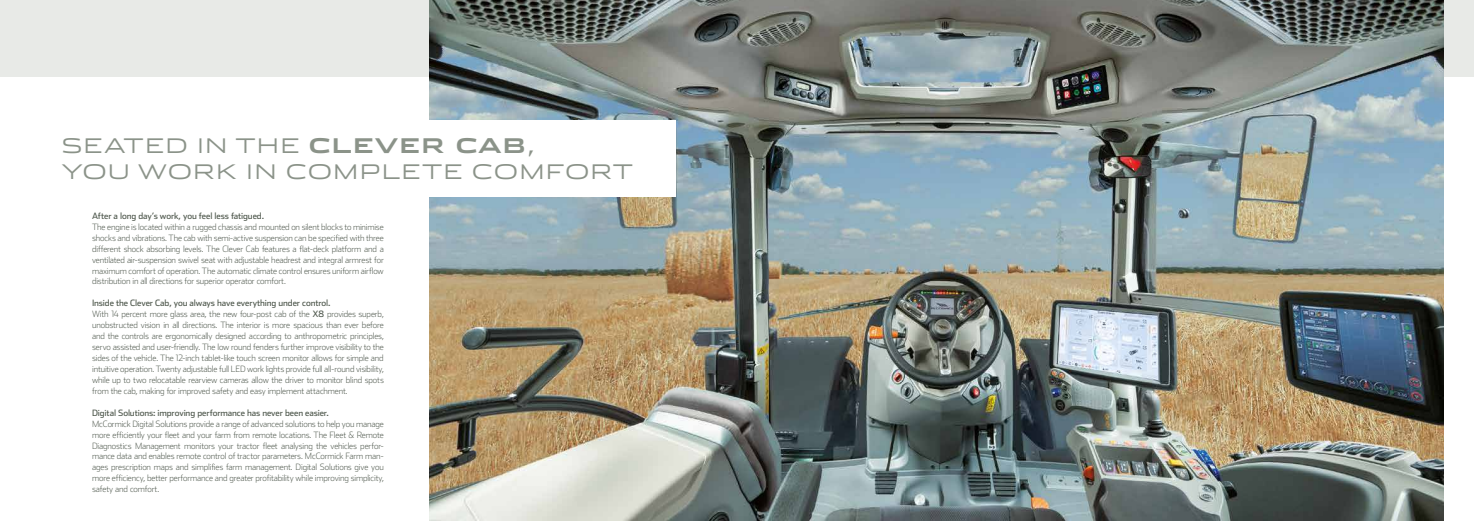
<style>
.page{position:relative;width:1474px;height:521px;background:#fff}
.page>*{position:absolute;margin:0;border:0;box-sizing:border-box;transform-origin:0 0}
.t1{font:300 20.12px/26.2px "Stainless Ext";letter-spacing:.06em;color:#8b9389}
.t2{font:200 8.75px/10.9px "Stainless";letter-spacing:-.015em;color:#515a4f;text-align:justify}
.t3{font:8.75px "Stainless";letter-spacing:-.01em;color:#515a4f}
.s1{font-weight:700}
.s2{font-weight:400}
</style>
<div class="page">
<div style="left:0;top:0;width:1473px;height:77px;background:#e8eae7"></div>
<img style="left:430px;top:0;width:1013px;height:521px">
<div style="left:61px;top:120px;width:614px;height:77px;background:#fff"></div>
<h1 class="t1" style="left:61px;top:133px;width:573px">SEATED IN THE <span class="s1">CLEVER CAB</span>,<br>YOU WORK IN COMPLETE COMFORT</h1>
<p class="t3" style="left:92px;top:210px;width:173px">After a long day’s work, you feel less fatigued.</p>
<p class="t2" style="left:92px;top:221px;width:293px">The engine is located within a rugged chassis and mounted on silent blocks to minimise shocks and vibrations. The cab with semi-active suspension can be specified with three different shock absorbing levels. The Clever Cab features a flat-deck platform and a ventilated air-suspension swivel seat with adjustable headrest and integral armrest for maximum comfort of operation. The automatic climate control ensures uniform airflow distribution in all directions for superior operator comfort.</p>
<p class="t2" style="left:92px;top:298px;width:293px;text-align:left"><span class="s2">Inside the Clever Cab, you always have everything under control.<br></span>With 14 percent more glass area, the new four-post cab of the <span class="s2">X8</span> provides superb, unobstructed vision in all directions. The interior is more spacious than ever before and the controls are ergonomically designed according to anthropometric principles, servo assisted and user-friendly. The low round fenders further improve visibility to the sides of the vehicle. The 12-inch tablet-like touch screen monitor allows for simple and intuitive operation. Twenty adjustable full LED work lights provide full all-round visibility, while up to two relocatable rearview cameras allow the driver to monitor blind spots from the cab, making for improved safety and easy implement attachment.</p>
<p class="t3" style="left:92px;top:407px;width:238px">Digital Solutions: improving performance has never been easier.</p>
<p class="t2" style="left:92px;top:418px;width:293px">McCormick Digital Solutions provide a range of advanced solutions to help you manage more efficiently your fleet and your farm from remote locations. The Fleet &amp; Remote Diagnostics Management monitors your tractor fleet analysing the vehicles perfor&shy;mance data and enables remote control of tractor parameters. McCormick Farm man&shy;ages prescription maps and simplifies farm management. Digital Solutions give you more efficiency, better performance and greater profitability while improving simplicity, safety and comfort.</p>
</div>
